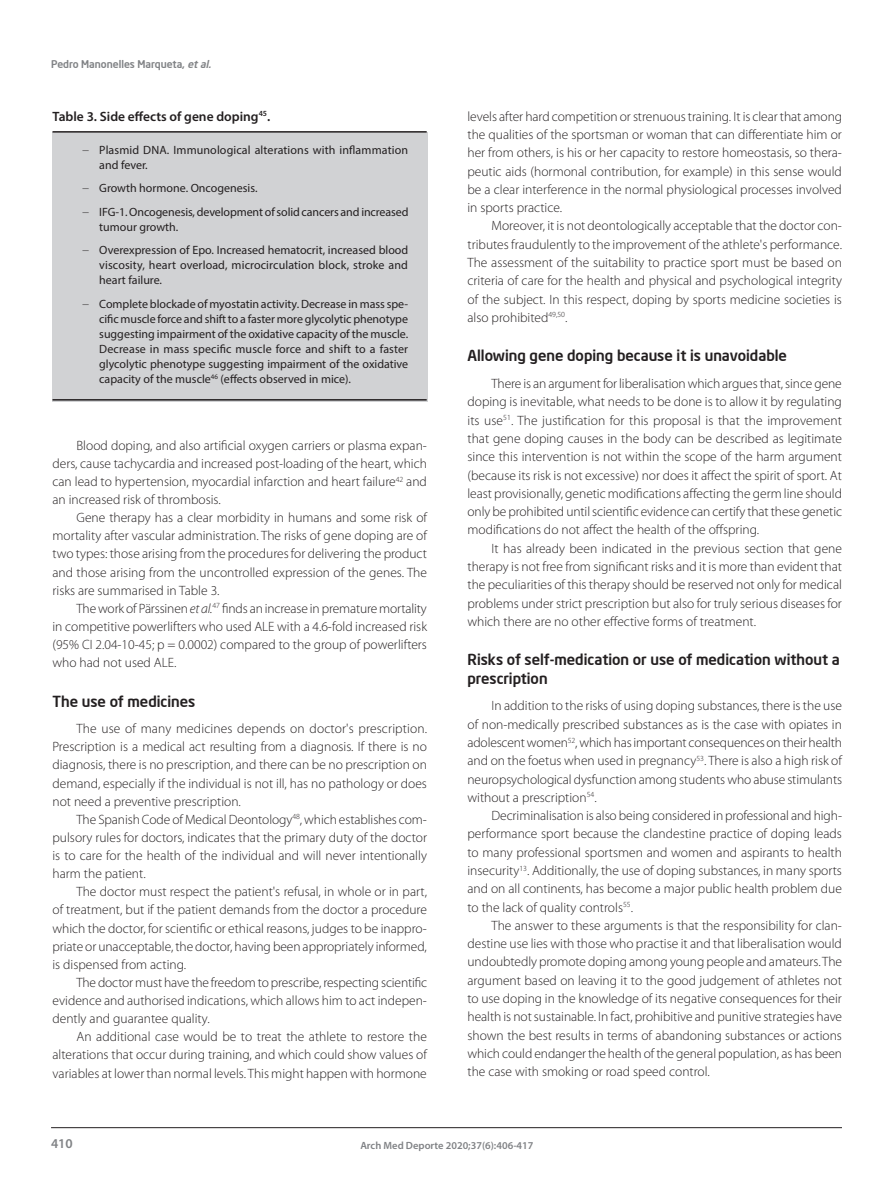
<style>
.page{position:relative;width:893px;height:1191px;background:#fff}
.page>*{position:absolute;margin:0;border:0;box-sizing:border-box;transform-origin:0 0}
.Subtítulo_2{font:500 15px/18.3px "Neo Sans Intel";color:#231f20}
.C__de_texto{font:300 13.5px/18.3px "Myriad Pro";color:#231f20;text-align:justify}
.Titol_Tabla{font:600 13.5px "Myriad Pro";color:#231f20}
.t1{font:600 13.5px "Myriad Pro";color:#808285}
.t2{font:12px/15px "Myriad Pro";color:#231f20}
.t3{font:600 10.5px "Myriad Pro";color:#808285}
.t4{font:500 10.5px "Neo Sans Intel";color:#808285}
.s1{font-style:italic}
.s2{font-weight:300}
</style>
<div class="page">
<hr style="left:51px;top:1127px;width:791px;height:1px;background:#231f20">
<div style="left:52px;top:132px;width:376px;height:269px;background:#d1d2d4"></div>
<hr style="left:52px;top:131px;width:375px;height:2px;background:#231f20">
<hr style="left:52px;top:399px;width:375px;height:1px;background:#231f20">
<p class="t4" style="left:51px;top:57px;width:164px">Pedro Manonelles Marqueta, <span class="s1">etal.</span></p>
<p class="Titol_Tabla" style="left:52px;top:108px;width:219px">Table 3. Side effects of gene doping<sup>45</sup>.</p>
<p class="t2" style="left:99px;top:142px;width:310px;text-indent:-17px"><span class="s2">−</span> Plasmid DNA. Immunological alterations with inflammation and fever.</p>
<p class="t2" style="left:82px;top:180px;width:177px"><span class="s2">−</span> Growth hormone. Oncogenesis.</p>
<p class="t2" style="left:99px;top:204px;width:311px;text-indent:-17px"><span class="s2">−</span> IFG-1. Oncogenesis, development of solid cancers and increased tumour growth.</p>
<p class="t2" style="left:99px;top:242px;width:311px;text-align:justify;text-indent:-17px"><span class="s2">−</span> Overexpression of Epo. Increased hematocrit, increased blood viscosity, heart overload, microcirculation block, stroke and heart failure.</p>
<p class="t2" style="left:99px;top:296px;width:311px;text-align:justify;text-indent:-17px"><span class="s2">−</span> Complete blockade of myostatin activity. Decrease in mass spe&shy;cific muscle force and shift to a faster more glycolytic phenotype suggesting impairment of the oxidative capacity of the muscle.<br>Decrease in mass specific muscle force and shift to a faster glycolytic phenotype suggesting impairment of the oxidative capacity of the muscle<sup>46</sup> (effects observed in mice).</p>
<p class="C__de_texto" style="left:52px;top:436px;width:376px;text-indent:24px">Blood doping, and also artificial oxygen carriers or plasma expan&shy;ders, cause tachycardia and increased post-loading of the heart, which can lead to hypertension, myocardial infarction and heart failure<sup>42</sup> and an increased risk of thrombosis.</p>
<p class="C__de_texto" style="left:53px;top:508px;width:376px;text-indent:24px">Gene therapy has a clear morbidity in humans and some risk of mortality after vascular administration. The risks of gene doping are of two types: those arising from the procedures for delivering the product and those arising from the uncontrolled expression of the genes. The risks are summarised in Table 3.</p>
<p class="C__de_texto" style="left:52px;top:599px;width:376px;text-indent:24px">The work of Pärssinen <span class="s1">et al.</span><sup>47</sup> finds an increase in premature mortality in competitive powerlifters who used ALE with a 4.6-fold increased risk (95% CI 2.04-10-45; p = 0.0002) compared to the group of powerlifters who had not used ALE.</p>
<p class="Subtítulo_2" style="left:52px;top:691px;width:144px">The use of medicines</p>
<p class="C__de_texto" style="left:52px;top:719px;width:376px;text-indent:24px">The use of many medicines depends on doctor's prescription.<br>Prescription is a medical act resulting from a diagnosis. If there is no diagnosis, there is no prescription, and there can be no prescription on demand, especially if the individual is not ill, has no pathology or does not need a preventive prescription.</p>
<p class="C__de_texto" style="left:52px;top:810px;width:376px;text-indent:24px">The Spanish Code of Medical Deontology<sup>48</sup>, which establishes com&shy;pulsory rules for doctors, indicates that the primary duty of the doctor is to care for the health of the individual and will never intentionally harm the patient.</p>
<p class="C__de_texto" style="left:52px;top:882px;width:376px;text-indent:24px">The doctor must respect the patient's refusal, in whole or in part, of treatment, but if the patient demands from the doctor a procedure which the doctor, for scientific or ethical reasons, judges to be inappro&shy;priate or unacceptable, the doctor, having been appropriately informed, is dispensed from acting.</p>
<p class="C__de_texto" style="left:52px;top:973px;width:376px;text-indent:24px">The doctor must have the freedom to prescribe, respecting scientific evidence and authorised indications, which allows him to act indepen&shy;dently and guarantee quality.</p>
<p class="C__de_texto" style="left:52px;top:1027px;width:376px;text-indent:24px">An additional case would be to treat the athlete to restore the alterations that occur during training, and which could show values of variables at lower than normal levels. This might happen with hormone</p>
<p class="C__de_texto" style="left:467px;top:107px;width:376px">levels after hard competition or strenuous training. It is clear that among the qualities of the sportsman or woman that can differentiate him or her from others, is his or her capacity to restore homeostasis, so thera&shy;peutic aids (hormonal contribution, for example) in this sense would be a clear interference in the normal physiological processes involved in sports practice.</p>
<p class="C__de_texto" style="left:467px;top:217px;width:376px;text-indent:24px">Moreover, it is not deontologically acceptable that the doctor con&shy;tributes fraudulently to the improvement of the athlete's performance.<br>The assessment of the suitability to practice sport must be based on criteria of care for the health and physical and psychological integrity of the subject. In this respect, doping by sports medicine societies is also prohibited<sup>49,50</sup>.</p>
<p class="Subtítulo_2" style="left:467px;top:346px;width:321px">Allowing gene doping because it is unavoidable</p>
<p class="C__de_texto" style="left:467px;top:374px;width:376px;text-indent:24px">There is an argument for liberalisation which argues that, since gene doping is inevitable, what needs to be done is to allow it by regulating its use<sup>51</sup>. The justification for this proposal is that the improvement that gene doping causes in the body can be described as legitimate since this intervention is not within the scope of the harm argument (because its risk is not excessive) nor does it affect the spirit of sport. At least provisionally, genetic modifications affecting the germ line should only be prohibited until scientific evidence can certify that these genetic modifications do not affect the health of the offspring.</p>
<p class="C__de_texto" style="left:467px;top:539px;width:376px;text-indent:24px">It has already been indicated in the previous section that gene therapy is not free from significant risks and it is more than evident that the peculiarities of this therapy should be reserved not only for medical problems under strict prescription but also for truly serious diseases for which there are no other effective forms of treatment.</p>
<p class="Subtítulo_2" style="left:467px;top:650px;width:374px">Risks of self-medication or use of medication without a prescription</p>
<p class="C__de_texto" style="left:467px;top:696px;width:376px;text-indent:24px">In addition to the risks of using doping substances, there is the use of non-medically prescribed substances as is the case with opiates in adolescent women<sup>52</sup>, which has important consequences on their health and on the foetus when used in pregnancy<sup>53</sup>. There is also a high risk of neuropsychological dysfunction among students who abuse stimulants without a prescription<sup>54</sup>.</p>
<p class="C__de_texto" style="left:467px;top:806px;width:376px;text-indent:24px">Decriminalisation is also being considered in professional and high&shy;performance sport because the clandestine practice of doping leads to many professional sportsmen and women and aspirants to health insecurity<sup>13</sup>. Additionally, the use of doping substances, in many sports and on all continents, has become a major public health problem due to the lack of quality controls<sup>55</sup>.</p>
<p class="C__de_texto" style="left:467px;top:916px;width:376px;text-indent:24px">The answer to these arguments is that the responsibility for clan&shy;destine use lies with those who practise it and that liberalisation would undoubtedly promote doping among young people and amateurs. The argument based on leaving it to the good judgement of athletes not to use doping in the knowledge of its negative consequences for their health is not sustainable. In fact, prohibitive and punitive strategies have shown the best results in terms of abandoning substances or actions which could endanger the health of the general population, as has been the case with smoking or road speed control.</p>
<p class="t1" style="left:51px;top:1135px;width:23px">410</p>
<p class="t3" style="left:360px;top:1138px;width:175px">Arch Med Deporte 2020;37(6):406-417</p>
</div>
